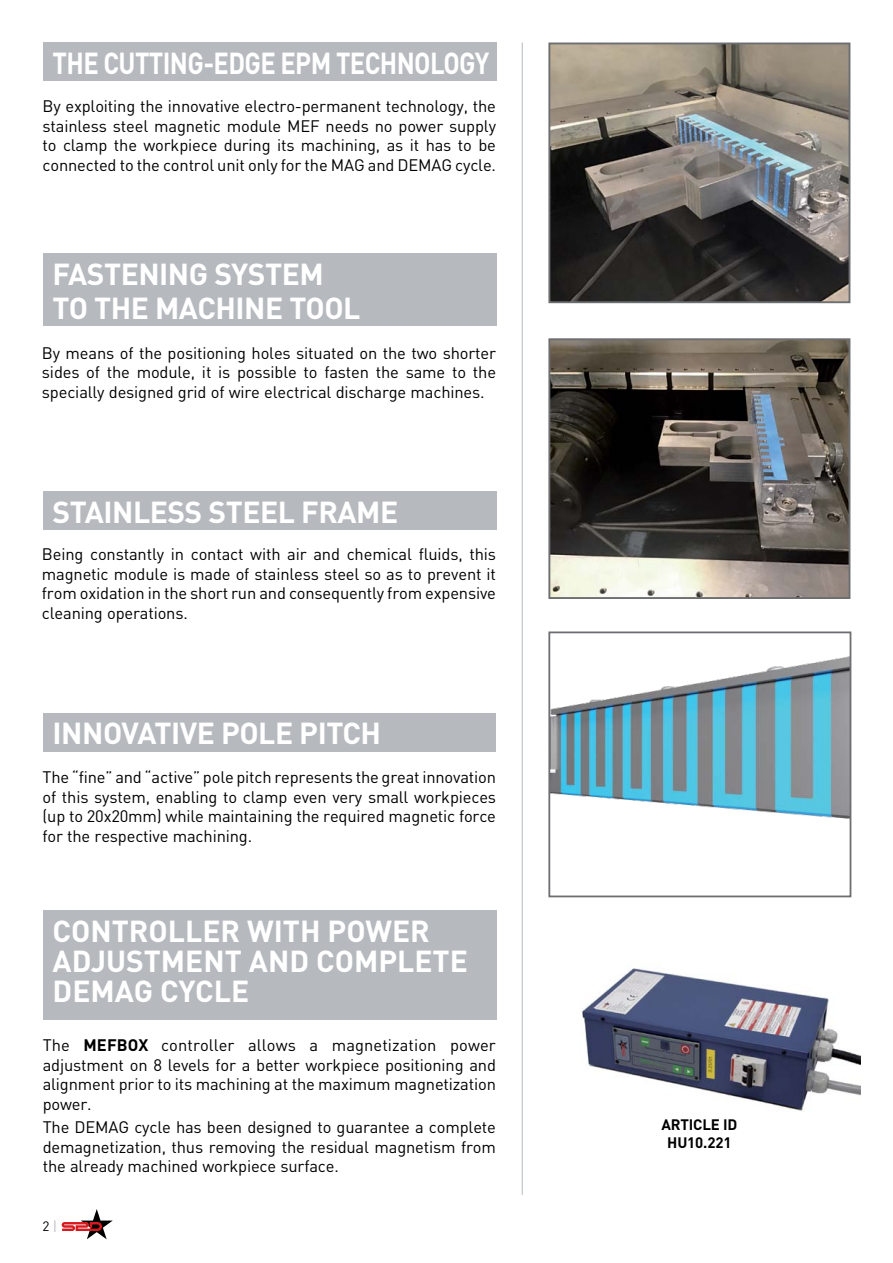
<style>
.page{position:relative;width:893px;height:1263px;background:#fff}
.page>*{position:absolute;margin:0;border:0;box-sizing:border-box;transform-origin:0 0}
.t1{font:700 30px/30px "DIN";letter-spacing:-.015em;color:#fff}
.t2{font:700 30px "DIN";letter-spacing:-.015em;color:#fff;scale:.85 1}
.t3{font:16.5px/19.5px "DIN";letter-spacing:-.01em;color:#000;text-align:justify}
.t4{font:700 15px/17.7px "DIN";color:#000;text-align:right}
.t5{font:13.5px "DIN";color:#000}
.s1{font-weight:700}
.s2{color:#b6babe}
</style>
<div class="page">
<img style="left:582px;top:968px;width:278px;height:144px">
<div style="left:43px;top:43px;width:453px;height:38px;background:#b6babe"></div>
<hr style="left:522px;top:43px;width:1px;height:1152px;background:#b6babe">
<svg style="left:62px;top:1209px;width:51px;height:30px"></svg>
<div style="left:43px;top:491px;width:453px;height:39px;background:#b6babe"></div>
<div style="left:44px;top:713px;width:452px;height:38px;background:#b6babe"></div>
<div style="left:43px;top:910px;width:453px;height:109px;background:#b6babe"></div>
<div style="left:43px;top:254px;width:453px;height:72px;background:#b6babe"></div>
<img style="left:551px;top:341px;width:296px;height:255px">
<div style="left:548px;top:338px;width:302px;height:261px;border:2px solid #6d6e71"></div>
<img style="left:551px;top:46px;width:296px;height:254px">
<div style="left:548px;top:43px;width:302px;height:260px;border:2px solid #6d6e71"></div>
<img style="left:551px;top:656px;width:297px;height:163px">
<div style="left:548px;top:631px;width:303px;height:266px;border:2px solid #6d6e71"></div>
<h1 class="t2" style="left:53px;top:44px;width:515px">THE CUTTING-EDGE EPM TECHNOLOGY</h1>
<p class="t3" style="left:43px;top:96px;width:455px">By exploiting the innovative electro-permanent technology, the stainless steel magnetic module MEF needs no power supply to clamp the workpiece during its machining, as it has to be connected to the control unit only for the MAG and DEMAG cycle.</p>
<h1 class="t1" style="left:53px;top:256px;width:309px;line-height:34.2px">FASTENING SYSTEM<br>TO THE MACHINE TOOL</h1>
<p class="t3" style="left:42px;top:343px;width:456px">By means of the positioning holes situated on the two shorter sides of the module, it is possible to fasten the same to the specially designed grid of wire electrical discharge machines.</p>
<h1 class="t1" style="left:53px;top:496px;width:347px">STAINLESS STEEL FRAME</h1>
<p class="t3" style="left:42px;top:544px;width:456px">Being constantly in contact with air and chemical fluids, this magnetic module is made of stainless steel so as to prevent it from oxidation in the short run and consequently from expensive cleaning operations.</p>
<h1 class="t1" style="left:53px;top:717px;width:330px">INNOVATIVE POLE PITCH</h1>
<p class="t3" style="left:43px;top:767px;width:455px">The “fine” and “active” pole pitch represents the great innovation of this system, enabling to clamp even very small workpieces (up to 20x20mm) while maintaining the required magnetic force for the respective machining.</p>
<h1 class="t1" style="left:53px;top:915px;width:417px">CONTROLLER WITH POWER<br>ADJUSTMENT AND COMPLETE<br>DEMAG CYCLE</h1>
<p class="t3" style="left:43px;top:1035px;width:455px">The <span class="s1">MEFBOX</span> controller allows a magnetization power adjustment on 8 levels for a better workpiece positioning and alignment prior to its machining at the maximum magnetization power.</p>
<p class="t3" style="left:43px;top:1117px;width:455px">The DEMAG cycle has been designed to guarantee a complete demagnetization, thus removing the residual magnetism from the already machined workpiece surface.</p>
<p class="t5" style="left:43px;top:1218px;width:16px">2 <span class="s2">|</span></p>
<p class="t4" style="left:661px;top:1115px;width:10px">ARTICLE</p>
<p class="t4" style="left:667px;top:1115px;width:66px">ID<br>HU 10.221</p>
</div>
